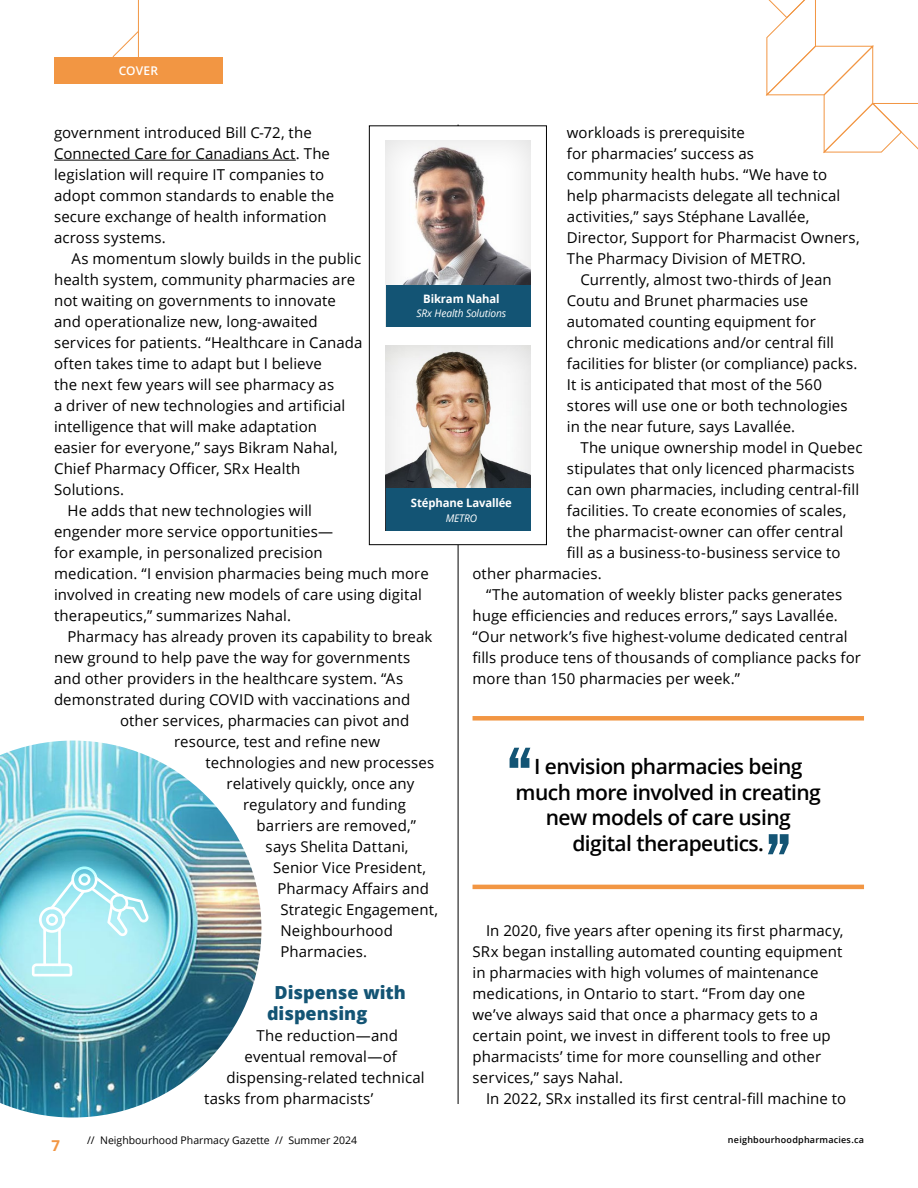
<style>
.page{position:relative;width:918px;height:1188px;background:#fff}
.page>*{position:absolute;margin:0;border:0;box-sizing:border-box;transform-origin:0 0}
.t1{font:700 condensed 72px "Trade Gothic Next LT Pro";color:#135474}
.t2{font:600 21px/25.5px "Open Sans";letter-spacing:-.025em;color:#000;text-align:center}
.t3{font:800 18px/21px "Open Sans";color:#135474}
.t4{font:15px/21px "Open Sans";letter-spacing:.005em;color:#000}
.t5{font:700 15px "Open Sans";color:#f29643}
.t6{font:600 12px "Open Sans";letter-spacing:.01em;color:#fff}
.t7{font:700 11.7px "Open Sans";letter-spacing:-.01em;color:#fff}
.t8{font:10.5px "Open Sans";color:#000}
.t9{font:italic 10.5px "Open Sans";letter-spacing:-.01em;color:#fff}
.t10{font:600 9px "Open Sans";letter-spacing:.025em;color:#000}
</style>
<div class="page">
<hr style="left:54px;top:160px;width:242px;height:1px;background:#000">
<svg style="left:766px;top:0;width:152px;height:153px"></svg>
<hr style="left:138px;top:0;width:1px;height:57px;background:#f29643">
<svg style="left:112px;top:31px;width:27px;height:26px"></svg>
<div style="left:54px;top:57px;width:169px;height:27px;background:#f29643"></div>
<hr style="left:458px;top:125px;width:1px;height:979px;background:#000">
<div style="left:369px;top:126px;width:177px;height:419px;background:#fff"></div>
<div style="left:369px;top:126px;width:178px;height:419px;border:1px solid #000"></div>
<div style="left:371px;top:129px;width:172px;height:199px;background:#000;opacity:.13"></div>
<div style="left:386px;top:285px;width:145px;height:41px;background:#135474"></div>
<div style="left:371px;top:333px;width:172px;height:200px;background:#000;opacity:.13"></div>
<div style="left:386px;top:488px;width:145px;height:43px;background:#135474"></div>
<div style="left:473px;top:716px;width:391px;height:5px;background:#f29643"></div>
<hr style="left:473px;top:885px;width:391px;height:4px;background:#f29643">
<img style="left:0;top:741px;width:261px;height:377px">
<hr style="left:43px;top:927px;width:3px;height:39px;background:#fff">
<hr style="left:58px;top:927px;width:3px;height:39px;background:#fff">
<svg style="left:32px;top:963px;width:40px;height:13px"></svg>
<svg style="left:39px;top:866px;width:110px;height:70px"></svg>
<p class="t6" style="left:119px;top:63px;width:41px">COVER</p>
<p class="t4" style="left:54px;top:122px;width:282px">government introduced Bill C-72, the Connected Care for Canadians Act. The legislation will require IT companies to adopt common standards to enable the secure exchange of health information across systems.</p>
<p class="t4" style="left:71px;top:248px;width:291px">As momentum slowly builds in the public</p>
<p class="t4" style="left:54px;top:269px;width:303px">health system, community pharmacies are</p>
<p class="t4" style="left:54px;top:290px;width:283px">not waiting on governments to innovate</p>
<p class="t4" style="left:54px;top:311px;width:265px">and operationalize new, long-awaited</p>
<p class="t4" style="left:54px;top:332px;width:310px">services for patients. “Healthcare in Canada</p>
<p class="t4" style="left:54px;top:353px;width:269px">often takes time to adapt but I believe</p>
<p class="t4" style="left:54px;top:374px;width:282px">the next few years will see pharmacy as</p>
<p class="t4" style="left:54px;top:395px;width:293px">a driver of new technologies and artificial</p>
<p class="t4" style="left:54px;top:416px;width:265px">intelligence that will make adaptation</p>
<p class="t4" style="left:54px;top:437px;width:285px">easier for everyone,” says Bikram Nahal,</p>
<p class="t4" style="left:54px;top:458px;width:248px">Chief Pharmacy Officer, SRx Health</p>
<p class="t4" style="left:54px;top:479px;width:71px">Solutions.</p>
<p class="t4" style="left:68px;top:500px;width:246px">He adds that new technologies will</p>
<p class="t4" style="left:54px;top:521px;width:281px">engender more service opportunities—</p>
<p class="t4" style="left:54px;top:542px;width:270px">for example, in personalized precision</p>
<p class="t4" style="left:54px;top:563px;width:376px">medication. “I envision pharmacies being much more</p>
<p class="t4" style="left:54px;top:584px;width:369px">involved in creating new models of care using digital</p>
<p class="t4" style="left:54px;top:605px;width:239px">therapeutics,” summarizes Nahal.</p>
<p class="t4" style="left:68px;top:626px;width:366px">Pharmacy has already proven its capability to break</p>
<p class="t4" style="left:54px;top:647px;width:358px">new ground to help pave the way for governments</p>
<p class="t4" style="left:54px;top:668px;width:351px">and other providers in the healthcare system. “As</p>
<p class="t4" style="left:54px;top:689px;width:358px">demonstrated during COVID with vaccinations and</p>
<p class="t4" style="left:120px;top:710px;width:291px">other services, pharmacies can pivot and</p>
<p class="t4" style="left:174px;top:731px;width:208px">resource, test and refine new</p>
<p class="t4" style="left:206px;top:752px;width:230px">technologies and new processes</p>
<p class="t4" style="left:227px;top:773px;width:189px">relatively quickly, once any</p>
<p class="t4" style="left:243px;top:794px;width:164px">regulatory and funding</p>
<p class="t4" style="left:257px;top:815px;width:161px">barriers are removed,”</p>
<p class="t4" style="left:266px;top:836px;width:145px">says Shelita Dattani,</p>
<p class="t4" style="left:273px;top:857px;width:155px">Senior Vice President,</p>
<p class="t4" style="left:278px;top:878px;width:153px">Pharmacy Affairs and</p>
<p class="t4" style="left:281px;top:899px;width:159px">Strategic Engagement,</p>
<p class="t4" style="left:281px;top:920px;width:114px">Neighbourhood</p>
<p class="t4" style="left:281px;top:941px;width:88px">Pharmacies.</p>
<p class="t3" style="left:267px;top:981px;width:140px;text-indent:8px">Dispense with dispensing</p>
<p class="t4" style="left:257px;top:1025px;width:143px">The reduction—and</p>
<p class="t4" style="left:245px;top:1046px;width:154px">eventual removal—of</p>
<p class="t4" style="left:227px;top:1067px;width:200px">dispensing-related technical</p>
<p class="t4" style="left:204px;top:1088px;width:171px">tasks from pharmacists’</p>
<p class="t4" style="left:567px;top:122px;width:180px">workloads is prerequisite</p>
<p class="t4" style="left:567px;top:143px;width:189px">for pharmacies’ success as</p>
<p class="t4" style="left:567px;top:164px;width:262px">community health hubs. “We have to</p>
<p class="t4" style="left:567px;top:185px;width:275px">help pharmacists delegate all technical</p>
<p class="t4" style="left:567px;top:206px;width:244px">activities,” says Stéphane Lavallée,</p>
<p class="t4" style="left:567px;top:227px;width:294px">Director, Support for Pharmacist Owners,</p>
<p class="t4" style="left:567px;top:248px;width:240px">The Pharmacy Division of METRO.</p>
<p class="t4" style="left:580px;top:269px;width:253px">Currently, almost two-thirds of Jean</p>
<p class="t4" style="left:567px;top:290px;width:243px">Coutu and Brunet pharmacies use</p>
<p class="t4" style="left:567px;top:311px;width:250px">automated counting equipment for</p>
<p class="t4" style="left:567px;top:332px;width:269px">chronic medications and/or central fill</p>
<p class="t4" style="left:567px;top:353px;width:292px">facilities for blister (or compliance) packs.</p>
<p class="t4" style="left:567px;top:374px;width:257px">It is anticipated that most of the 560</p>
<p class="t4" style="left:567px;top:395px;width:282px">stores will use one or both technologies</p>
<p class="t4" style="left:567px;top:416px;width:230px">in the near future, says Lavallée.</p>
<p class="t4" style="left:580px;top:437px;width:284px">The unique ownership model in Quebec</p>
<p class="t4" style="left:567px;top:458px;width:289px">stipulates that only licenced pharmacists</p>
<p class="t4" style="left:567px;top:479px;width:294px">can own pharmacies, including central-fill</p>
<p class="t4" style="left:567px;top:500px;width:281px">facilities. To create economies of scales,</p>
<p class="t4" style="left:567px;top:521px;width:278px">the pharmacist-owner can offer central</p>
<p class="t4" style="left:567px;top:542px;width:275px">fill as a business-to-business service to</p>
<p class="t4" style="left:473px;top:563px;width:131px">other pharmacies.</p>
<p class="t4" style="left:486px;top:584px;width:358px">“The automation of weekly blister packs generates</p>
<p class="t4" style="left:473px;top:605px;width:367px">huge efficiencies and reduces errors,” says Lavallée.</p>
<p class="t4" style="left:473px;top:626px;width:377px">“Our network’s five highest-volume dedicated central</p>
<p class="t4" style="left:473px;top:647px;width:390px">fills produce tens of thousands of compliance packs for</p>
<p class="t4" style="left:473px;top:668px;width:269px">more than 150 pharmacies per week.”</p>
<p class="t7" style="left:423px;top:290px;width:78px">Bikram Nahal</p>
<p class="t9" style="left:417px;top:306px;width:91px">SRx Health Solutions</p>
<p class="t7" style="left:411px;top:494px;width:102px">Stéphane Lavallée</p>
<p class="t9" style="left:446px;top:511px;width:33px">METRO</p>
<h1 class="t1" style="left:506px;top:724px;width:29px">‘‘</h1>
<h2 class="t2" style="left:516px;top:753px;width:307px">I envision pharmacies being much more involved in creating new models of care using digital therapeutics.</h2>
<h1 class="t1" style="left:765px;top:811px;width:29px">’’</h1>
<p class="t4" style="left:473px;top:920px;width:372px;text-indent:14px">In 2020, five years after opening its first pharmacy, SRx began installing automated counting equipment in pharmacies with high volumes of maintenance medications, in Ontario to start. “From day one we’ve always said that once a pharmacy gets to a certain point, we invest in different tools to free up pharmacists’ time for more counselling and other services,” says Nahal.</p>
<p class="t4" style="left:486px;top:1088px;width:362px">In 2022, SRx installed its first central-fill machine to</p>
<p class="t5" style="left:52px;top:1135px;width:10px">7</p>
<p class="t8" style="left:87px;top:1133px;width:272px">// Neighbourhood Pharmacy Gazette // Summer 2024</p>
<p class="t10" style="left:728px;top:1134px;width:138px">neighbourhoodpharmacies.ca</p>
</div>
